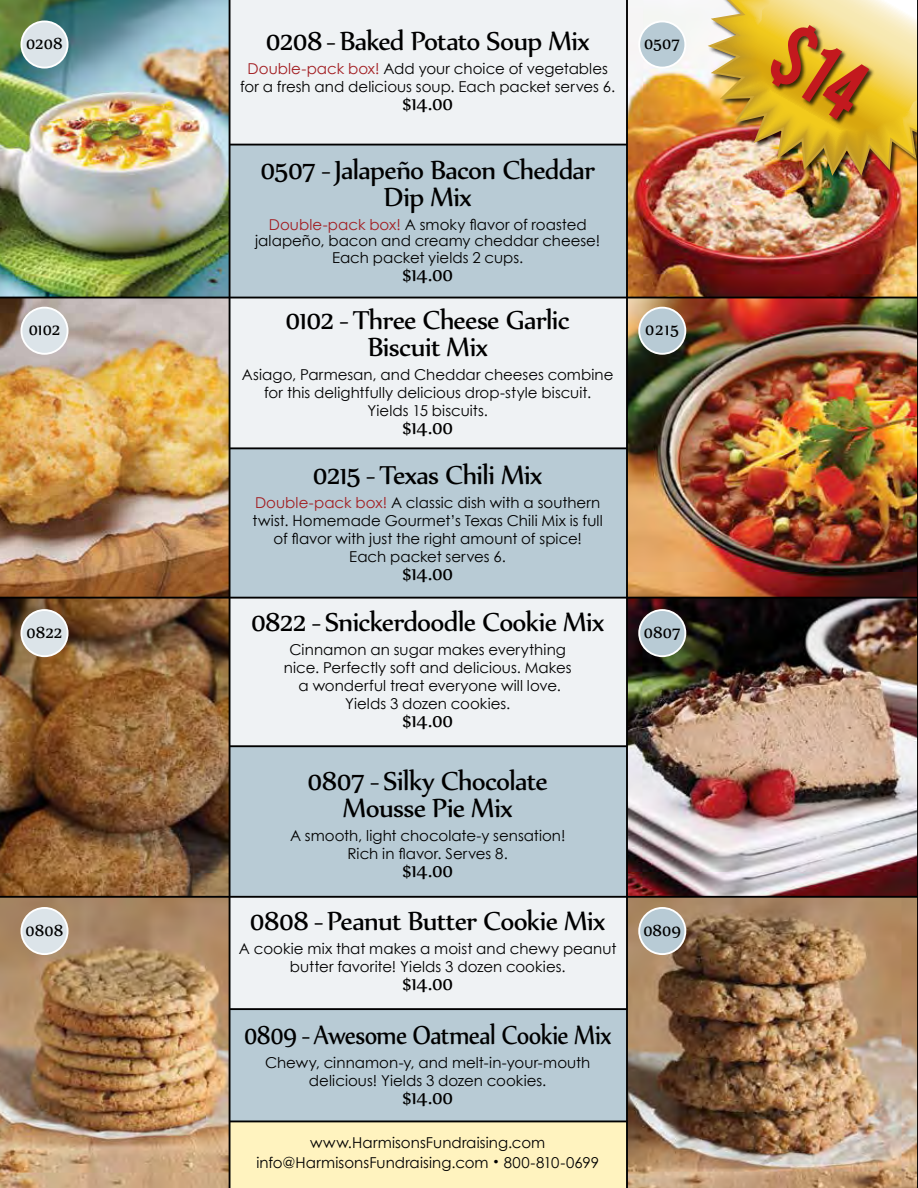
<style>
.page{position:relative;width:918px;height:1188px;background:#fff}
.page>*{position:absolute;margin:0;border:0;box-sizing:border-box;transform-origin:0 0}
.t1{font:31.5px/27px "Nyala";letter-spacing:-.025em;color:#000;text-align:center}
.t2{font:31.5px "Nyala";letter-spacing:-.025em;color:#000;scale:.9 1}
.t3{font:22.5px "Nyala";letter-spacing:-.01em;color:#000}
.t4{font:19.5px "Nyala";letter-spacing:.005em;color:#000}
.t5{font:15px/18px "Century Gothic";color:#000;text-align:center}
.s1{color:#a21d21}
.s2{font-size:12px}
</style>
<div class="page">
<img style="left:0;top:0;width:229px;height:1188px">
<img style="left:628px;top:9px;width:289px;height:1179px">
<div style="left:230px;top:0;width:397px;height:145px;background:#eff2f4"></div>
<div style="left:230px;top:296px;width:397px;height:152px;background:#eff2f4"></div>
<div style="left:230px;top:598px;width:397px;height:148px;background:#eff2f4"></div>
<div style="left:230px;top:897px;width:397px;height:135px;background:#eff2f4"></div>
<div style="left:230px;top:1121px;width:397px;height:67px;background:#fff3bf"></div>
<div style="left:230px;top:145px;width:397px;height:152px;background:#b8cbd5"></div>
<div style="left:230px;top:449px;width:397px;height:149px;background:#b8cbd5"></div>
<div style="left:230px;top:746px;width:397px;height:151px;background:#b8cbd5"></div>
<div style="left:230px;top:1009px;width:397px;height:113px;background:#b8cbd5"></div>
<hr style="left:229px;top:144px;width:398px;height:2px;background:#000">
<hr style="left:229px;top:447px;width:398px;height:2px;background:#000">
<div style="left:708px;top:0;width:210px;height:182px;background:#000;opacity:.75"></div>
<hr style="left:917px;top:0;width:1px;height:1188px;background:#000">
<div style="left:21px;top:21px;width:47px;height:47px;background:#dce4e9;border-radius:50%"></div>
<div style="left:21px;top:21px;width:48px;height:48px;border:2px solid #fff;border-radius:50%"></div>
<div style="left:21px;top:308px;width:47px;height:46px;background:#dce4e9;border-radius:50%"></div>
<div style="left:21px;top:307px;width:48px;height:48px;border:2px solid #fff;border-radius:50%"></div>
<div style="left:21px;top:610px;width:47px;height:46px;background:#dce4e9;border-radius:50%"></div>
<div style="left:21px;top:609px;width:48px;height:48px;border:2px solid #fff;border-radius:50%"></div>
<div style="left:21px;top:908px;width:47px;height:46px;background:#dce4e9;border-radius:50%"></div>
<div style="left:21px;top:907px;width:48px;height:48px;border:2px solid #fff;border-radius:50%"></div>
<div style="left:639px;top:21px;width:46px;height:47px;background:#b8cbd5;border-radius:50%"></div>
<div style="left:638px;top:21px;width:48px;height:48px;border:2px solid #fff;border-radius:50%"></div>
<div style="left:639px;top:308px;width:46px;height:46px;background:#b8cbd5;border-radius:50%"></div>
<div style="left:638px;top:307px;width:48px;height:48px;border:2px solid #fff;border-radius:50%"></div>
<div style="left:639px;top:610px;width:46px;height:46px;background:#b8cbd5;border-radius:50%"></div>
<div style="left:638px;top:609px;width:48px;height:48px;border:2px solid #fff;border-radius:50%"></div>
<div style="left:639px;top:908px;width:46px;height:46px;background:#b8cbd5;border-radius:50%"></div>
<div style="left:638px;top:907px;width:48px;height:48px;border:2px solid #fff;border-radius:50%"></div>
<hr style="left:229px;top:0;width:1px;height:1188px;background:#000">
<hr style="left:626px;top:0;width:2px;height:1188px;background:#000">
<hr style="left:0;top:297px;width:918px;height:1px;background:#000">
<hr style="left:0;top:597px;width:918px;height:2px;background:#000">
<hr style="left:0;top:896px;width:918px;height:2px;background:#000">
<hr style="left:229px;top:745px;width:398px;height:2px;background:#000">
<hr style="left:229px;top:1008px;width:398px;height:2px;background:#000">
<hr style="left:229px;top:1120px;width:398px;height:2px;background:#000">
<img style="left:705px;top:0;width:213px;height:178px">
<h3 class="t4" style="left:26px;top:32px;width:38px">0208</h3>
<h1 class="t1" style="left:266px;top:27px;width:326px">0208 - Baked Potato Soup Mix</h1>
<p class="t5" style="left:240px;top:59px;width:377px"><span class="s1">Double-pack box!</span> Add your choice of vegetables for a fresh and delicious soup. Each packet serves 6.</p>
<h2 class="t3" style="left:402px;top:90px;width:53px">$14.00</h2>
<h3 class="t4" style="left:644px;top:32px;width:38px">0507</h3>
<h3 class="t4" style="left:29px;top:318px;width:33px">0102</h3>
<h1 class="t1" style="left:260px;top:155px;width:336px">0507 - Jalapeño Bacon Cheddar<br>Dip Mix</h1>
<p class="t5" style="left:255px;top:216px;width:347px;line-height:16.5px"><span class="s1">Double-pack box!</span> A smoky flavor of roasted jalapeño, bacon and creamy cheddar cheese!<br>Each packet yields 2 cups.</p>
<h2 class="t3" style="left:402px;top:261px;width:53px">$14.00</h2>
<h1 class="t1" style="left:285px;top:306px;width:286px">0102 - Three Cheese Garlic<br>Biscuit Mix</h1>
<p class="t5" style="left:242px;top:366px;width:373px">Asiago, Parmesan, and Cheddar cheeses combine for this delightfully delicious drop-style biscuit.<br>Yields 15 biscuits.</p>
<h2 class="t3" style="left:402px;top:414px;width:53px">$14.00</h2>
<h1 class="t1" style="left:313px;top:460px;width:231px">0215 - Texas Chili Mix</h1>
<p class="t5" style="left:253px;top:493px;width:352px"><span class="s1">Double-pack box!</span> A classic dish with a southern twist. Homemade Gourmet’s Texas Chili Mix is full of flavor with just the right amount of spice!<br>Each packet serves 6.</p>
<h2 class="t3" style="left:402px;top:560px;width:53px">$14.00</h2>
<h3 class="t4" style="left:645px;top:318px;width:36px">0215</h3>
<h3 class="t4" style="left:27px;top:620px;width:37px">0822</h3>
<h1 class="t1" style="left:251px;top:608px;width:355px">0822 - Snickerdoodle Cookie Mix</h1>
<p class="t5" style="left:284px;top:641px;width:289px">Cinnamon an sugar makes everything nice. Perfectly soft and delicious. Makes a wonderful treat everyone will love.<br>Yields 3 dozen cookies.</p>
<h2 class="t3" style="left:402px;top:707px;width:53px">$14.00</h2>
<h3 class="t4" style="left:644px;top:620px;width:39px">0807</h3>
<h1 class="t1" style="left:308px;top:766px;width:242px">0807 - Silky Chocolate<br>Mousse Pie Mix</h1>
<p class="t5" style="left:290px;top:826px;width:277px">A smooth, light chocolate-y sensation!<br>Rich in flavor. Serves 8.</p>
<h2 class="t3" style="left:402px;top:856px;width:53px">$14.00</h2>
<h3 class="t4" style="left:26px;top:918px;width:39px">0808</h3>
<h1 class="t1" style="left:250px;top:906px;width:357px">0808 - Peanut Butter Cookie Mix</h1>
<p class="t5" style="left:239px;top:939px;width:379px">A cookie mix that makes a moist and chewy peanut butter favorite! Yields 3 dozen cookies.</p>
<h2 class="t3" style="left:402px;top:970px;width:53px">$14.00</h2>
<h1 class="t2" style="left:244px;top:1015px;width:410px">0809 - Awesome Oatmeal Cookie Mix</h1>
<p class="t5" style="left:265px;top:1053px;width:327px">Chewy, cinnamon-y, and melt-in-your-mouth delicious! Yields 3 dozen cookies.</p>
<h2 class="t3" style="left:402px;top:1084px;width:53px">$14.00</h2>
<p class="t5" style="left:256px;top:1133px;width:344px;line-height:19.5px">www.HarmisonsFundraising.com info@HarmisonsFundraising.com <span class="s2">•</span> 800-810-0699</p>
<h3 class="t4" style="left:643px;top:918px;width:39px">0809</h3>
</div>
